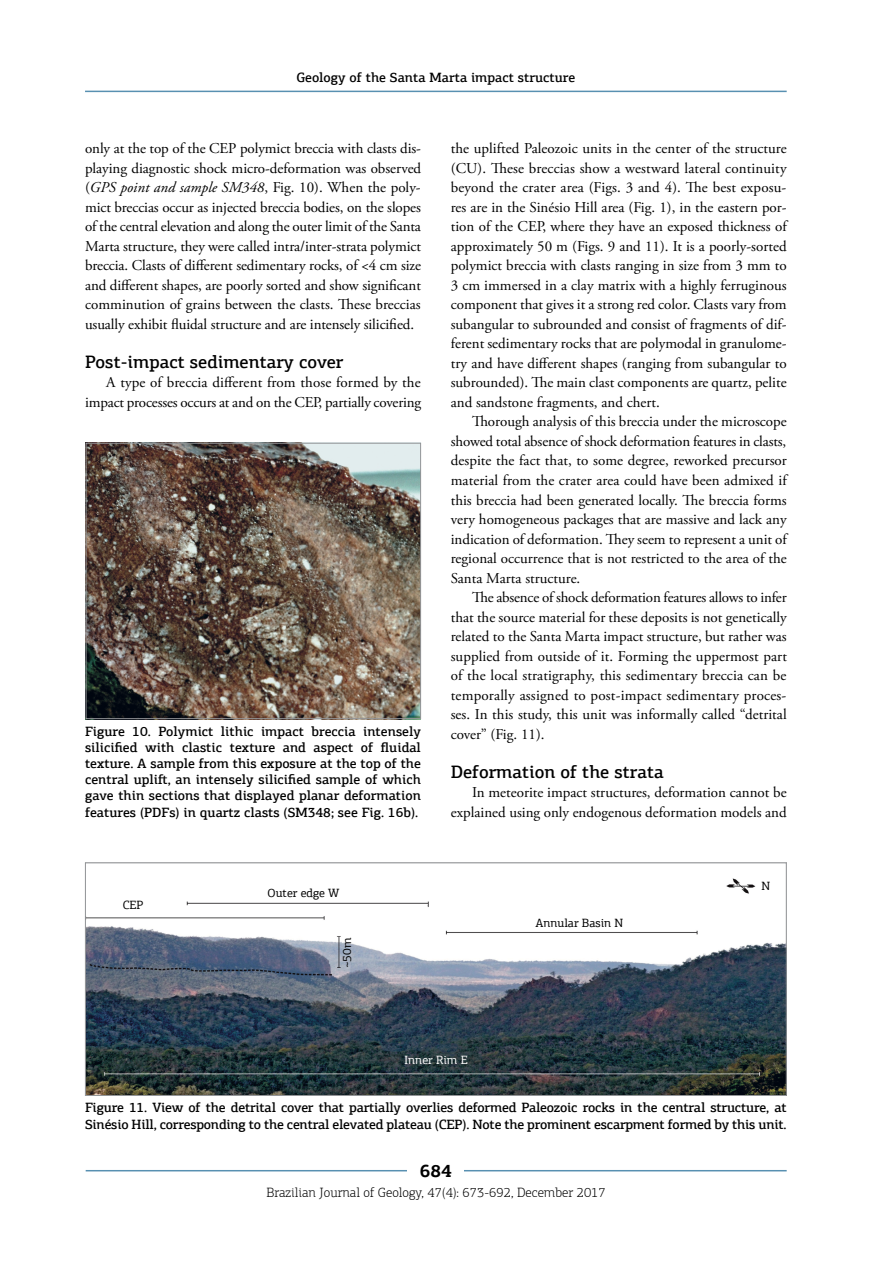
<style>
.page{position:relative;width:893px;height:1263px;background:#fff}
.page>*{position:absolute;margin:0;border:0;box-sizing:border-box;transform-origin:0 0}
.t1{font:500 18px "PF Agora Slab Pro";color:#000}
.t2{font:700 18px "PF Agora Slab Pro";color:#000}
.t3{font:15px/19.5px "Adobe Garamond Pro";color:#000;text-align:justify}
.t4{font:500 13.5px/16.2px "PF Agora Slab Pro";letter-spacing:-.015em;color:#000;text-align:justify}
.t5{font:300 13.5px "PF Agora Slab Pro";color:#000}
.t6{font:12px "PF Agora Slab Pro";color:#000}
.t7{font:12px "PF Agora Slab Pro";color:#fff}
.s1{font-style:italic}
</style>
<div class="page">
<img style="left:88px;top:445px;width:331px;height:272px">
<div style="left:86px;top:443px;width:335px;height:276px;border:1px solid #939598"></div>
<img style="left:87px;top:878px;width:698px;height:216px">
<div style="left:85px;top:862px;width:702px;height:234px;border:1px solid #939598"></div>
<hr style="left:86px;top:1170px;width:701px;height:1px;background:#5890b1">
<div style="left:408px;top:1163px;width:56px;height:15px;background:#fff"></div>
<hr style="left:85px;top:91px;width:702px;height:1px;background:#5890b1">
<p class="t4" style="left:296px;top:69px;width:281px">Geology of the Santa Marta impact structure</p>
<p class="t3" style="left:85px;top:139px;width:338px">only at the top of the CEP polymict breccia with clasts dis&shy;playing diagnostic shock micro-deformation was observed (<span class="s1">GPS point and sample SM348</span>, Fig. 10). When the poly&shy;mict breccias occur as injected breccia bodies, on the slopes of the central elevation and along the outer limit of the Santa Marta structure, they were called intra/inter-strata polymict breccia. Clasts of different sedimentary rocks, of &lt;4 cm size and different shapes, are poorly sorted and show significant comminution of grains between the clasts. These breccias usually exhibit fluidal structure and are intensely silicified.</p>
<p class="t1" style="left:85px;top:351px;width:260px">Post-impact sedimentary cover</p>
<p class="t3" style="left:85px;top:373px;width:338px;text-align:right">A type of breccia different from those formed by the impact processes occurs at and on the CEP, partially covering</p>
<p class="t4" style="left:85px;top:723px;width:337px">Figure 10. Polymict lithic impact breccia intensely silicified with clastic texture and aspect of fluidal texture. A sample from this exposure at the top of the central uplift, an intensely silicified sample of which gave thin sections that displayed planar deformation features (PDFs) in quartz clasts (SM348; see Fig. 16b).</p>
<p class="t6" style="left:123px;top:898px;width:22px">CEP</p>
<p class="t6" style="left:268px;top:885px;width:73px">Outer edge W</p>
<p class="t6" style="left:340px;top:968px;width:32px;rotate:-90deg">~50m</p>
<p class="t3" style="left:451px;top:139px;width:337px">the uplifted Paleozoic units in the center of the structure (CU). These breccias show a westward lateral continuity beyond the crater area (Figs. 3 and 4). The best exposu&shy;res are in the Sinésio Hill area (Fig. 1), in the eastern por&shy;tion of the CEP, where they have an exposed thickness of approximately 50 m (Figs. 9 and 11). It is a poorly-sorted polymict breccia with clasts ranging in size from 3 mm to 3 cm immersed in a clay matrix with a highly ferruginous component that gives it a strong red color. Clasts vary from subangular to subrounded and consist of fragments of dif&shy;ferent sedimentary rocks that are polymodal in granulome&shy;try and have different shapes (ranging from subangular to subrounded). The main clast components are quartz, pelite and sandstone fragments, and chert.</p>
<p class="t3" style="left:451px;top:412px;width:338px;text-indent:21px">Thorough analysis of this breccia under the microscope showed total absence of shock deformation features in clasts, despite the fact that, to some degree, reworked precursor material from the crater area could have been admixed if this breccia had been generated locally. The breccia forms very homogeneous packages that are massive and lack any indication of deformation. They seem to represent a unit of regional occurrence that is not restricted to the area of the Santa Marta structure.</p>
<p class="t3" style="left:451px;top:588px;width:338px;text-indent:21px">The absence of shock deformation features allows to infer that the source material for these deposits is not genetically related to the Santa Marta impact structure, but rather was supplied from outside of it. Forming the uppermost part of the local stratigraphy, this sedimentary breccia can be temporally assigned to post-impact sedimentary proces&shy;ses. In this study, this unit was informally called “detrital cover” (Fig. 11).</p>
<p class="t1" style="left:451px;top:760px;width:214px">Deformation of the strata</p>
<p class="t3" style="left:451px;top:783px;width:337px;text-align:right">In meteorite impact structures, deformation cannot be explained using only endogenous deformation models and</p>
<p class="t6" style="left:535px;top:915px;width:90px">Annular Basin N</p>
<p class="t6" style="left:761px;top:878px;width:10px">N</p>
<p class="t7" style="left:404px;top:1053px;width:65px">Inner Rim E</p>
<p class="t4" style="left:85px;top:1099px;width:703px">Figure 11. View of the detrital cover that partially overlies deformed Paleozoic rocks in the central structure, at<br>Sinésio Hill, corresponding to the central elevated plateau (CEP). Note the prominent escarpment formed by this unit.</p>
<p class="t2" style="left:420px;top:1160px;width:34px">684</p>
<p class="t5" style="left:266px;top:1184px;width:341px">Brazilian Journal of Geology, 47(4): 673-692, December 2017</p>
</div>
